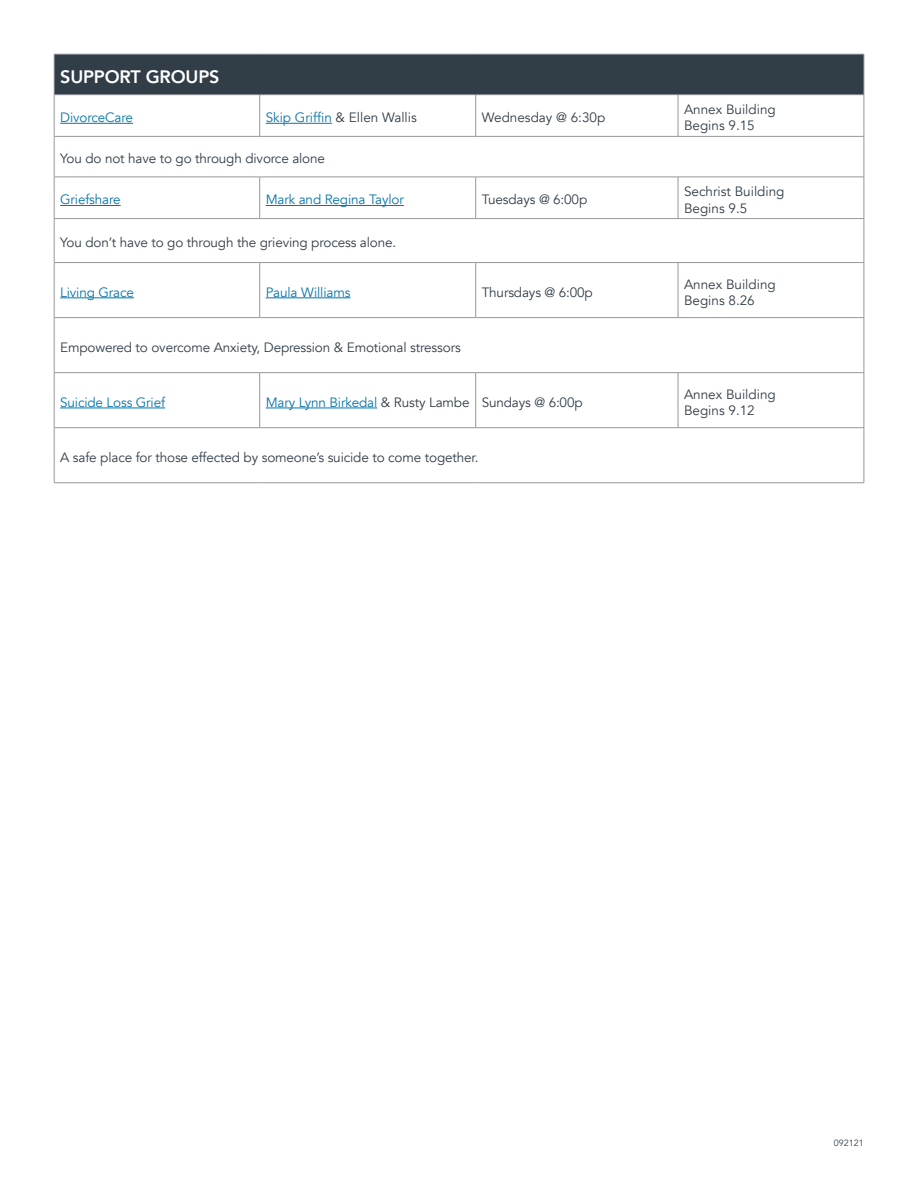
<style>
.page{position:relative;width:918px;height:1188px;background:#fff}
.page>*{position:absolute;margin:0;border:0;box-sizing:border-box;transform-origin:0 0}
.t1{font:800 18px "Avenir";letter-spacing:-.01em;color:#fff}
.t2{font:13.5px/16.2px "Avenir";letter-spacing:-.01em;color:#313e48}
.t3{font:13.5px "Avenir";letter-spacing:-.01em;color:#0875a9}
.t4{font:9px "Avenir";color:#313e48}
.s1{color:#0875a9}
</style>
<div class="page">
<div style="left:54px;top:54px;width:810px;height:41px;background:#313e48"></div>
<hr style="left:54px;top:54px;width:206px;height:1px;background:#97979e">
<hr style="left:54px;top:54px;width:1px;height:40px;background:#97979e">
<hr style="left:260px;top:54px;width:216px;height:1px;background:#97979e">
<hr style="left:476px;top:54px;width:202px;height:1px;background:#97979e">
<hr style="left:678px;top:54px;width:186px;height:1px;background:#97979e">
<hr style="left:864px;top:54px;width:1px;height:40px;background:#97979e">
<hr style="left:54px;top:94px;width:206px;height:1px;background:#97979e">
<hr style="left:54px;top:95px;width:1px;height:41px;background:#97979e">
<hr style="left:260px;top:94px;width:216px;height:1px;background:#97979e">
<hr style="left:259px;top:95px;width:1px;height:41px;background:#97979e">
<hr style="left:476px;top:94px;width:202px;height:1px;background:#97979e">
<hr style="left:475px;top:95px;width:1px;height:41px;background:#97979e">
<hr style="left:678px;top:94px;width:186px;height:1px;background:#97979e">
<hr style="left:678px;top:95px;width:1px;height:41px;background:#97979e">
<hr style="left:864px;top:95px;width:1px;height:41px;background:#97979e">
<hr style="left:54px;top:136px;width:206px;height:1px;background:#97979e">
<hr style="left:54px;top:137px;width:1px;height:40px;background:#97979e">
<hr style="left:260px;top:136px;width:216px;height:1px;background:#97979e">
<hr style="left:476px;top:136px;width:202px;height:1px;background:#97979e">
<hr style="left:678px;top:136px;width:186px;height:1px;background:#97979e">
<hr style="left:864px;top:137px;width:1px;height:40px;background:#97979e">
<hr style="left:54px;top:177px;width:206px;height:1px;background:#97979e">
<hr style="left:54px;top:177px;width:1px;height:41px;background:#97979e">
<hr style="left:260px;top:177px;width:216px;height:1px;background:#97979e">
<hr style="left:259px;top:177px;width:1px;height:41px;background:#97979e">
<hr style="left:476px;top:177px;width:202px;height:1px;background:#97979e">
<hr style="left:475px;top:177px;width:1px;height:41px;background:#97979e">
<hr style="left:678px;top:177px;width:186px;height:1px;background:#97979e">
<hr style="left:678px;top:177px;width:1px;height:41px;background:#97979e">
<hr style="left:864px;top:177px;width:1px;height:41px;background:#97979e">
<hr style="left:54px;top:218px;width:206px;height:1px;background:#97979e">
<hr style="left:54px;top:219px;width:1px;height:43px;background:#97979e">
<hr style="left:260px;top:218px;width:216px;height:1px;background:#97979e">
<hr style="left:476px;top:218px;width:202px;height:1px;background:#97979e">
<hr style="left:678px;top:218px;width:186px;height:1px;background:#97979e">
<hr style="left:864px;top:219px;width:1px;height:43px;background:#97979e">
<hr style="left:54px;top:262px;width:206px;height:1px;background:#97979e">
<hr style="left:54px;top:263px;width:1px;height:54px;background:#97979e">
<hr style="left:260px;top:262px;width:216px;height:1px;background:#97979e">
<hr style="left:259px;top:263px;width:1px;height:54px;background:#97979e">
<hr style="left:476px;top:262px;width:202px;height:1px;background:#97979e">
<hr style="left:475px;top:263px;width:1px;height:54px;background:#97979e">
<hr style="left:678px;top:262px;width:186px;height:1px;background:#97979e">
<hr style="left:678px;top:263px;width:1px;height:54px;background:#97979e">
<hr style="left:864px;top:263px;width:1px;height:54px;background:#97979e">
<hr style="left:54px;top:317px;width:206px;height:1px;background:#97979e">
<hr style="left:54px;top:318px;width:1px;height:54px;background:#97979e">
<hr style="left:260px;top:317px;width:216px;height:1px;background:#97979e">
<hr style="left:476px;top:317px;width:202px;height:1px;background:#97979e">
<hr style="left:678px;top:317px;width:186px;height:1px;background:#97979e">
<hr style="left:864px;top:318px;width:1px;height:54px;background:#97979e">
<hr style="left:54px;top:372px;width:206px;height:1px;background:#97979e">
<hr style="left:54px;top:373px;width:1px;height:55px;background:#97979e">
<hr style="left:260px;top:372px;width:216px;height:1px;background:#97979e">
<hr style="left:259px;top:373px;width:1px;height:55px;background:#97979e">
<hr style="left:476px;top:372px;width:202px;height:1px;background:#97979e">
<hr style="left:475px;top:373px;width:1px;height:55px;background:#97979e">
<hr style="left:678px;top:372px;width:186px;height:1px;background:#97979e">
<hr style="left:678px;top:373px;width:1px;height:55px;background:#97979e">
<hr style="left:864px;top:373px;width:1px;height:55px;background:#97979e">
<hr style="left:54px;top:427px;width:206px;height:1px;background:#97979e">
<hr style="left:54px;top:428px;width:1px;height:55px;background:#97979e">
<hr style="left:260px;top:427px;width:216px;height:1px;background:#97979e">
<hr style="left:476px;top:427px;width:202px;height:1px;background:#97979e">
<hr style="left:678px;top:427px;width:186px;height:1px;background:#97979e">
<hr style="left:864px;top:428px;width:1px;height:55px;background:#97979e">
<hr style="left:54px;top:483px;width:206px;height:1px;background:#97979e">
<hr style="left:260px;top:483px;width:216px;height:1px;background:#97979e">
<hr style="left:476px;top:483px;width:202px;height:1px;background:#97979e">
<hr style="left:678px;top:483px;width:186px;height:1px;background:#97979e">
<hr style="left:60px;top:123px;width:73px;height:1px;background:#0875a9">
<hr style="left:266px;top:123px;width:66px;height:1px;background:#0875a9">
<hr style="left:60px;top:205px;width:61px;height:1px;background:#0875a9">
<hr style="left:266px;top:205px;width:138px;height:1px;background:#0875a9">
<hr style="left:60px;top:298px;width:74px;height:1px;background:#0875a9">
<hr style="left:266px;top:298px;width:84px;height:1px;background:#0875a9">
<hr style="left:60px;top:408px;width:105px;height:1px;background:#0875a9">
<hr style="left:266px;top:408px;width:111px;height:1px;background:#0875a9">
<h1 class="t1" style="left:60px;top:63px;width:161px">SUPPORT GROUPS</h1>
<p class="t3" style="left:60px;top:110px;width:74px">DivorceCare</p>
<p class="t2" style="left:266px;top:110px;width:153px"><span class="s1">Skip Griffin</span> &amp; Ellen Wallis</p>
<p class="t2" style="left:482px;top:110px;width:125px">Wednesday @ 6:30p</p>
<p class="t2" style="left:684px;top:102px;width:93px">Annex Building<br>Begins 9.15</p>
<p class="t2" style="left:60px;top:151px;width:266px">You do not have to go through divorce alone</p>
<p class="t3" style="left:60px;top:192px;width:62px">Griefshare</p>
<p class="t3" style="left:266px;top:192px;width:140px">Mark and Regina Taylor</p>
<p class="t2" style="left:482px;top:192px;width:107px">Tuesdays @ 6:00p</p>
<p class="t2" style="left:684px;top:184px;width:102px">Sechrist Building<br>Begins 9.5</p>
<p class="t2" style="left:60px;top:235px;width:338px">You don’t have to go through the grieving process alone.</p>
<p class="t3" style="left:60px;top:284px;width:75px">Living Grace</p>
<p class="t3" style="left:266px;top:284px;width:86px">Paula Williams</p>
<p class="t2" style="left:482px;top:284px;width:113px">Thursdays @ 6:00p</p>
<p class="t2" style="left:684px;top:276px;width:93px">Annex Building<br>Begins 8.26</p>
<p class="t2" style="left:60px;top:339px;width:402px">Empowered to overcome Anxiety, Depression &amp; Emotional stressors</p>
<p class="t3" style="left:60px;top:394px;width:106px">Suicide Loss Grief</p>
<p class="t2" style="left:266px;top:394px;width:318px"><span class="s1">Mary Lynn Birkedal</span> &amp; Rusty Lambe Sundays @ 6:00p</p>
<p class="t2" style="left:684px;top:386px;width:93px">Annex Building<br>Begins 9.12</p>
<p class="t2" style="left:60px;top:449px;width:420px">A safe place for those effected by someone’s suicide to come together.</p>
<p class="t4" style="left:834px;top:1138px;width:32px">092121</p>
</div>
